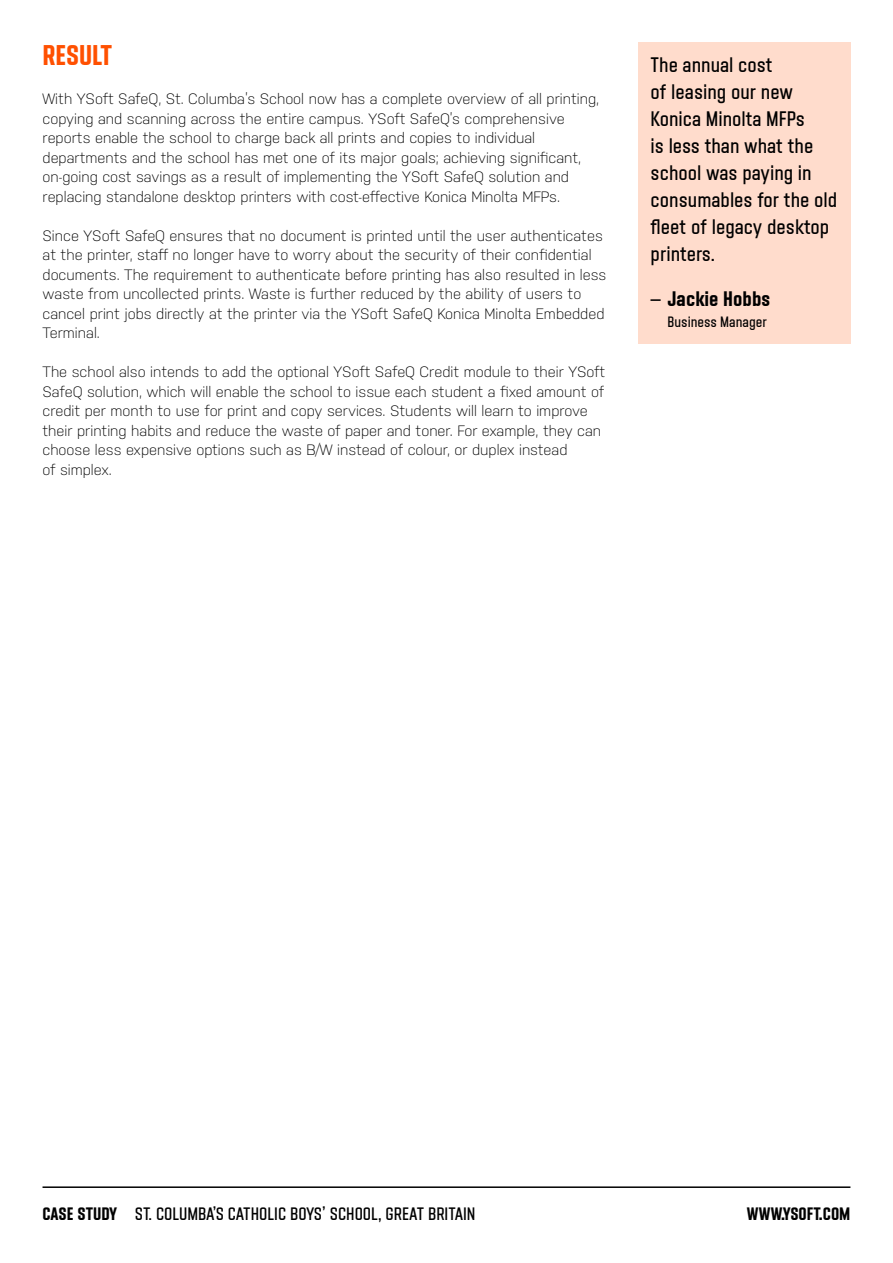
<style>
.page{position:relative;width:893px;height:1263px;background:#fff}
.page>*{position:absolute;margin:0;border:0;box-sizing:border-box;transform-origin:0 0}
.t1{font:700 28.5px "Y Soft";color:#ff5000}
.t2{font:21px/27px "Y Soft";color:#000}
.t3{font:700 21px "Y Soft";color:#000}
.t4{font:18px "Y Soft";color:#000}
.t5{font:700 18px "Y Soft";color:#000}
.t6{font:300 15px/19.5px "Nudista";color:#000}
.t7{font:15px "Y Soft";color:#000}
.s1{font-weight:400}
.s2{font-weight:700}
</style>
<div class="page">
<hr style="left:43px;top:1186px;width:807px;height:2px;background:#000">
<div style="left:638px;top:43px;width:212px;height:301px;background:#ffdccc"></div>
<h1 class="t1" style="left:43px;top:39px;width:25px">RESULT</h1>
<p class="t6" style="left:43px;top:88px;width:558px">With YSoft SafeQ, St. Columba’s School now has a complete overview of all printing, copying and scanning across the entire campus. YSoft SafeQ’s comprehensive reports enable the school to charge back all prints and copies to individual departments and the school has met one of its major goals; achieving significant, on-going cost savings as a result of implementing the YSoft SafeQ solution and replacing standalone desktop printers with cost-effective Konica Minolta MFPs.</p>
<p class="t6" style="left:43px;top:225px;width:565px">Since YSoft SafeQ ensures that no document is printed until the user authenticates at the printer, staff no longer have to worry about the security of their confidential documents. The requirement to authenticate before printing has also resulted in less waste from uncollected prints. Waste is further reduced by the ability of users to cancel print jobs directly at the printer via the YSoft SafeQ Konica Minolta Embedded Terminal.</p>
<p class="t6" style="left:43px;top:361px;width:564px">The school also intends to add the optional YSoft SafeQ Credit module to their YSoft SafeQ solution, which will enable the school to issue each student a fixed amount of credit per month to use for print and copy services. Students will learn to improve their printing habits and reduce the waste of paper and toner. For example, they can choose less expensive options such as B/W instead of colour, or duplex instead<br>of simplex.</p>
<h2 class="t2" style="left:651px;top:51px;width:188px">The annual cost<br>of leasing our new<br>Konica Minolta MFPs<br>is less than what the school was paying in consumables for the old fleet of legacy desktop printers.</h2>
<h2 class="t3" style="left:651px;top:287px;width:121px"><span class="s1">–</span> JACKIE HOBBS</h2>
<p class="t7" style="left:668px;top:313px;width:101px">Business Manager</p>
<p class="t4" style="left:43px;top:1204px;width:434px"><span class="s2">CASE STUDY</span> St. Columba’s Catholic Boys’ School, great britain</p>
<p class="t5" style="left:747px;top:1204px;width:105px">WWW.YS OFT.COM</p>
</div>
